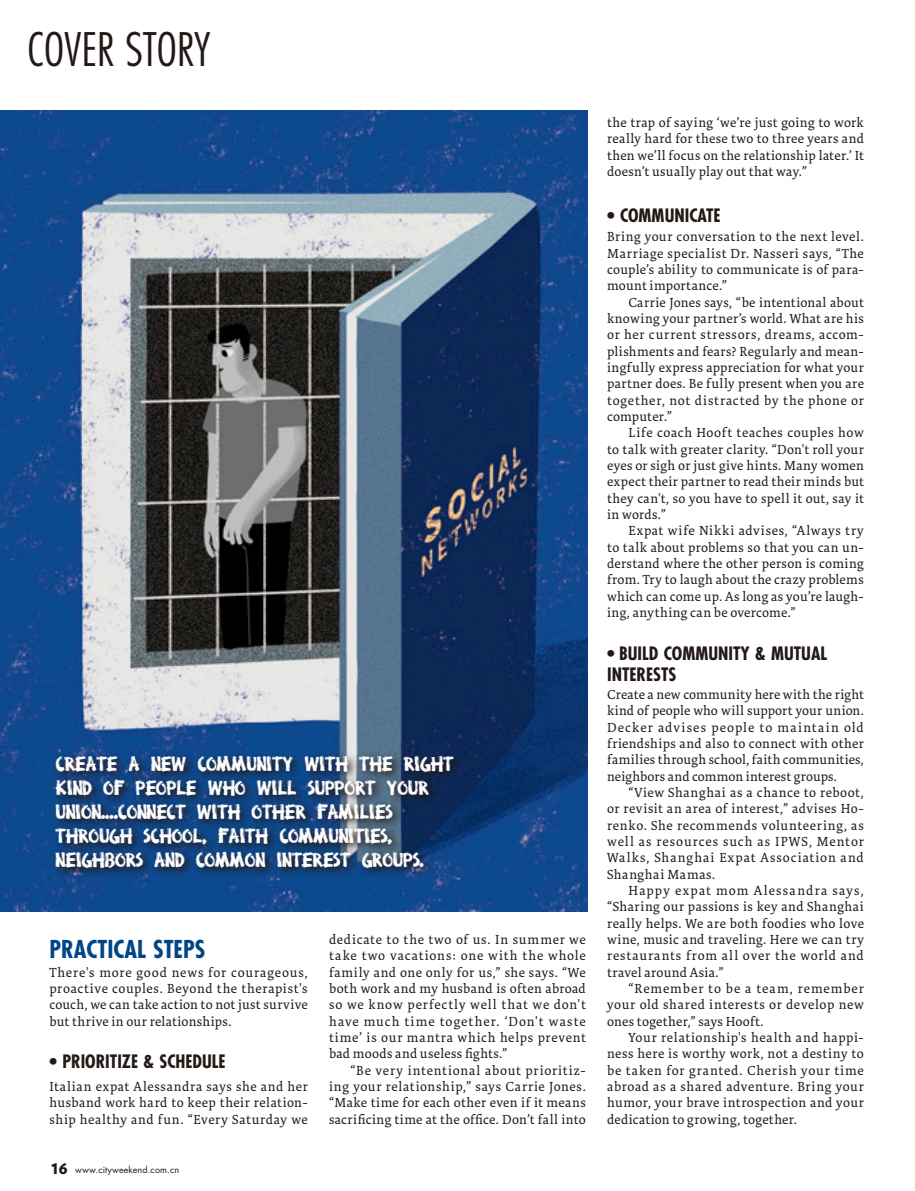
<style>
.page{position:relative;width:915px;height:1191px;background:#fff}
.page>*{position:absolute;margin:0;border:0;box-sizing:border-box;transform-origin:0 0}
.t1{font:300 condensed 45px "Futura Std";color:#231916}
.t2{font:700 condensed 24px "Futura Std";color:#004686}
.t3{font:21px/24px "Broken Stick";letter-spacing:-.05em;color:#fff}
.t4{font:700 condensed 18px/21.6px "Futura Std";color:#231916}
.t5{font:13.5px/16.4px "Tundra Pro";letter-spacing:.03em;color:#231916;text-align:justify}
.t6{font:9px "Futura Std";letter-spacing:.01em;color:#231916}
.s1{font-family:"Verlag";font-weight:900;font-size:18px}
</style>
<div class="page">
<img style="left:0;top:111px;width:587px;height:800px">
<svg style="left:50px;top:751px;width:414px;height:127px;background:#1c3e6a"></svg>
<h1 class="t1" style="left:28px;top:23px;width:185px">COVER STORY</h1>
<h3 class="t3" style="left:55px;top:752px;width:400px">CREATE A NEW COMMUNITY WITH THE RIGHT KIND OF PEOPLE WHO WILL SUPPORT YOUR UNION....CONNECT WITH OTHER FAMILIES THROUGH SCHOOL, FAITH COMMUNITIES, NEIGHBORS AND COMMON INTEREST GROUPS.</h3>
<h2 class="t2" style="left:49px;top:934px;width:157px">PRACTICAL STEPS</h2>
<p class="t5" style="left:49px;top:964px;width:260px">There's more good news for courageous, proactive couples. Beyond the therapist's couch, we can take action to not just survive but thrive in our relationships.</p>
<h3 class="t4" style="left:62px;top:1050px;width:165px">PRIORITIZE &amp; SCHEDULE</h3>
<p class="t5" style="left:49px;top:1078px;width:260px">Italian expat Alessandra says she and her husband work hard to keep their relation&shy;ship healthy and fun. “Every Saturday we</p>
<p class="t6" style="left:51px;top:1163px;width:129px"><span class="s1">16</span> www.cityweekend.com.cn</p>
<p class="t5" style="left:329px;top:931px;width:258px">dedicate to the two of us. In summer we take two vacations: one with the whole family and one only for us,” she says. “We both work and my husband is often abroad so we know perfectly well that we don't have much time together. ‘Don't waste time’ is our mantra which helps prevent bad moods and useless fights.”</p>
<p class="t5" style="left:329px;top:1062px;width:258px;text-indent:21px">“Be very intentional about prioritiz&shy;ing your relationship,” says Carrie Jones. “Make time for each other even if it means sacrificing time at the office. Don’t fall into</p>
<p class="t5" style="left:607px;top:114px;width:258px">the trap of saying ‘we’re just going to work really hard for these two to three years and then we’ll focus on the relationship later.’ It doesn’t usually play out that way.”</p>
<h3 class="t4" style="left:619px;top:205px;width:102px">COMMUNICATE</h3>
<p class="t5" style="left:607px;top:229px;width:258px">Bring your conversation to the next level.<br>Marriage specialist Dr. Nasseri says, “The couple’s ability to communicate is of para&shy;mount importance.”</p>
<p class="t5" style="left:607px;top:294px;width:258px;text-indent:21px">Carrie Jones says, “be intentional about knowing your partner’s world. What are his or her current stressors, dreams, accom&shy;plishments and fears? Regularly and mean&shy;ingfully express appreciation for what your partner does. Be fully present when you are together, not distracted by the phone or computer.”</p>
<p class="t5" style="left:607px;top:425px;width:258px;text-indent:21px">Life coach Hooft teaches couples how to talk with greater clarity. “Don't roll your eyes or sigh or just give hints. Many women expect their partner to read their minds but they can't, so you have to spell it out, say it in words.”</p>
<p class="t5" style="left:607px;top:523px;width:258px;text-indent:21px">Expat wife Nikki advises, “Always try to talk about problems so that you can un&shy;derstand where the other person is coming from. Try to laugh about the crazy problems which can come up. As long as you’re laugh&shy;ing, anything can be overcome.”</p>
<h3 class="t4" style="left:607px;top:642px;width:221px;text-indent:12px">BUILD COMMUNITY &amp; MUTUAL<br>INTERESTS</h3>
<p class="t5" style="left:607px;top:686px;width:258px">Create a new community here with the right kind of people who will support your union.<br>Decker advises people to maintain old friendships and also to connect with other families through school, faith communities, neighbors and common interest groups.</p>
<p class="t5" style="left:607px;top:784px;width:258px;text-indent:21px">“View Shanghai as a chance to reboot, or revisit an area of interest,” advises Ho&shy;renko. She recommends volunteering, as well as resources such as IPWS, Mentor Walks, Shanghai Expat Association and Shanghai Mamas.</p>
<p class="t5" style="left:607px;top:882px;width:258px;text-indent:21px">Happy expat mom Alessandra says, “Sharing our passions is key and Shanghai really helps. We are both foodies who love wine, music and traveling. Here we can try restaurants from all over the world and travel around Asia.”</p>
<p class="t5" style="left:607px;top:980px;width:258px;text-indent:21px">“Remember to be a team, remember your old shared interests or develop new ones together,” says Hooft.</p>
<p class="t5" style="left:607px;top:1029px;width:258px;text-indent:21px">Your relationship's health and happi&shy;ness here is worthy work, not a destiny to be taken for granted. Cherish your time abroad as a shared adventure. Bring your humor, your brave introspection and your dedication to growing, together.</p>
</div>
